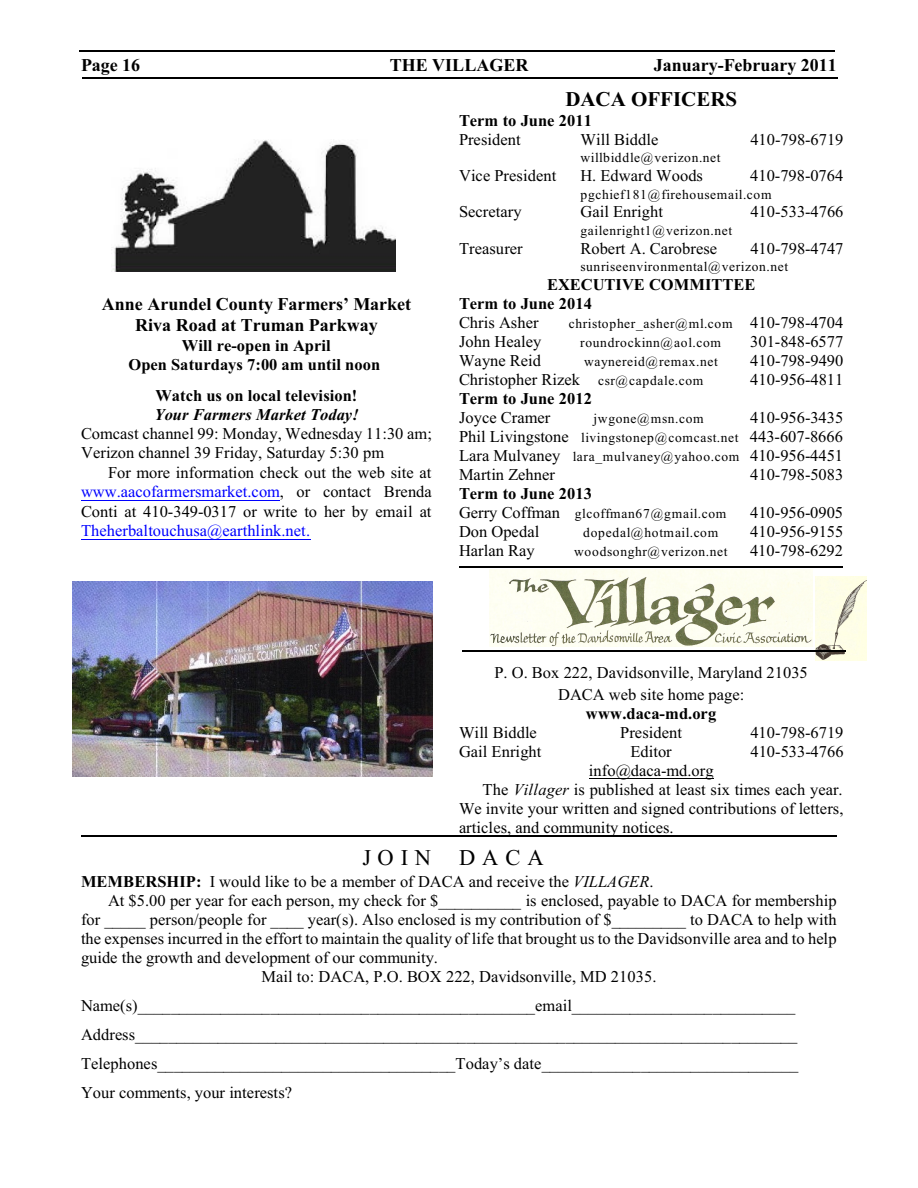
<style>
.page{position:relative;width:918px;height:1188px;background:#fff}
.page>*{position:absolute;margin:0;border:0;box-sizing:border-box;transform-origin:0 0}
.t1{font:22.5px "Times New Roman";letter-spacing:.31em;color:#000}
.t2{font:700 21px "Times New Roman";color:#000}
.t3{font:700 18px/21.3px "Times New Roman";color:#000;text-align:center}
.t4{font:16.5px/18.9px "Times New Roman";color:#000;text-align:justify}
.t5{font:700 16.5px/18.8px "Times New Roman";color:#000}
.t6{font:16.5px "Times New Roman";color:#00f}
.t7{font:italic 700 16.5px "Times New Roman";color:#000}
.t8{font:13.5px "Times New Roman";letter-spacing:.045em;color:#000}
.s1{color:#000}
.s2{font-weight:400}
.s3{font-size:16.5px}
.s4{font-size:13.5px}
.s5{font-style:italic}
.s6{font-weight:700}
</style>
<div class="page">
<img style="left:489px;top:570px;width:324px;height:76px">
<img style="left:816px;top:577px;width:50px;height:83px">
<hr style="left:81px;top:500px;width:199px;height:1px;background:#00f">
<hr style="left:81px;top:539px;width:229px;height:1px;background:#00f">
<hr style="left:589px;top:778px;width:125px;height:1px;background:#000">
<hr style="left:79px;top:50px;width:756px;height:2px;background:#000">
<hr style="left:82px;top:77px;width:756px;height:1px;background:#000">
<hr style="left:81px;top:835px;width:378px;height:2px;background:#000">
<hr style="left:459px;top:566px;width:383px;height:2px;background:#000">
<hr style="left:462px;top:651px;width:384px;height:1px;background:#000">
<hr style="left:459px;top:835px;width:378px;height:2px;background:#000">
<img style="left:112px;top:140px;width:283px;height:131px">
<img style="left:73px;top:582px;width:359px;height:195px">
<p class="t3" style="left:81px;top:56px;width:61px">Page 16</p>
<p class="t3" style="left:390px;top:56px;width:140px">THE VILLAGER</p>
<p class="t3" style="left:654px;top:56px;width:185px">January-February 2011</p>
<p class="t3" style="left:102px;top:295px;width:311px">Anne Arundel County Farmers’ Market<br>Riva Road at Truman Parkway</p>
<p class="t5" style="left:129px;top:337px;width:253px;line-height:19.5px;text-align:center">Will re-open in April<br>Open Saturdays 7:00 am until noon</p>
<p class="t5" style="left:156px;top:388px;width:203px">Watch us on local television!</p>
<p class="t7" style="left:154px;top:409px;width:206px">Your Farmers Market Today!</p>
<p class="t4" style="left:81px;top:426px;width:352px">Comcast channel 99: Monday, Wednesday 11:30 am;</p>
<p class="t4" style="left:81px;top:445px;width:305px">Verizon channel 39 Friday, Saturday 5:30 pm</p>
<p class="t4" style="left:108px;top:465px;width:325px">For more information check out the web site at</p>
<p class="t6" style="left:81px;top:486px;width:352px">www.aacofarmersmarket.com<span class="s1">, or contact Brenda</span></p>
<p class="t4" style="left:81px;top:503px;width:352px">Conti at 410-349-0317 or write to her by email at</p>
<p class="t6" style="left:81px;top:525px;width:231px">Theherbaltouchusa@earthlink.net.</p>
<p class="t2" style="left:565px;top:92px;width:173px">DACA OFFICERS</p>
<p class="t5" style="left:459px;top:113px;width:134px">Term to June 2011<br><span class="s2">President</span></p>
<p class="t4" style="left:580px;top:131px;width:79px">Will Biddle</p>
<p class="t4" style="left:750px;top:131px;width:95px">410-798-6719</p>
<p class="t8" style="left:580px;top:153px;width:142px">willbiddle@verizon.net</p>
<p class="t4" style="left:459px;top:168px;width:99px">Vice President</p>
<p class="t4" style="left:580px;top:168px;width:124px">H. Edward Woods</p>
<p class="t4" style="left:750px;top:168px;width:95px">410-798-0764</p>
<p class="t8" style="left:580px;top:189px;width:193px">pgchief181@firehousemail.com</p>
<p class="t4" style="left:459px;top:204px;width:64px">Secretary</p>
<p class="t4" style="left:580px;top:204px;width:84px">Gail Enright</p>
<p class="t4" style="left:750px;top:204px;width:95px">410-533-4766</p>
<p class="t8" style="left:580px;top:226px;width:153px">gailenright1@verizon.net</p>
<p class="t4" style="left:459px;top:240px;width:65px">Treasurer</p>
<p class="t4" style="left:581px;top:240px;width:138px">Robert A. Carobrese</p>
<p class="t4" style="left:750px;top:240px;width:95px">410-798-4747</p>
<p class="t8" style="left:580px;top:262px;width:209px">sunriseenvironmental@verizon.net</p>
<p class="t5" style="left:459px;top:277px;width:298px;text-indent:88px">EXECUTIVE COMMITTEE<br>Term to June 2014<br><span class="s2">Chris Asher</span></p>
<p class="t8" style="left:569px;top:318px;width:276px">christopher_asher@ml.com <span class="s3">410-798-4704</span></p>
<p class="t4" style="left:459px;top:333px;width:84px">John Healey</p>
<p class="t8" style="left:580px;top:338px;width:142px">roundrockinn@aol.com</p>
<p class="t4" style="left:750px;top:333px;width:95px">301-848-6577</p>
<p class="t4" style="left:459px;top:352px;width:84px">Wayne Reid</p>
<p class="t8" style="left:584px;top:356px;width:135px">waynereid@remax.net</p>
<p class="t4" style="left:750px;top:352px;width:95px">410-798-9490</p>
<p class="t4" style="left:459px;top:371px;width:246px">Christopher Rizek <span class="s4">csr@capdale.com</span></p>
<p class="t4" style="left:750px;top:371px;width:95px">410-956-4811</p>
<p class="t5" style="left:459px;top:391px;width:134px">Term to June 2012<br><span class="s2">Joyce Cramer</span></p>
<p class="t4" style="left:459px;top:409px;width:386px;text-indent:291px">410-956-3435<br>Phil Livingstone <span class="s4">livingstonep@comcast.net</span> 443-607-8666<br>Lara Mulvaney <span class="s4">lara_mulvaney@yahoo.com</span> 410-956-4451<br>Martin Zehner</p>
<p class="t8" style="left:594px;top:413px;width:112px">jwgone@msn.com</p>
<p class="t4" style="left:750px;top:466px;width:95px">410-798-5083</p>
<p class="t5" style="left:459px;top:486px;width:134px">Term to June 2013</p>
<p class="t8" style="left:459px;top:508px;width:269px"><span class="s3">Gerry Coffman</span> glcoffman67@gmail.com</p>
<p class="t4" style="left:750px;top:504px;width:95px">410-956-0905</p>
<p class="t4" style="left:459px;top:523px;width:82px">Don Opedal</p>
<p class="t8" style="left:583px;top:527px;width:137px">dopedal@hotmail.com</p>
<p class="t4" style="left:750px;top:523px;width:95px">410-956-9155</p>
<p class="t4" style="left:459px;top:542px;width:77px">Harlan Ray</p>
<p class="t8" style="left:574px;top:546px;width:155px">woodsonghr@verizon.net</p>
<p class="t4" style="left:750px;top:542px;width:95px">410-798-6292</p>
<p class="t4" style="left:494px;top:663px;width:315px;line-height:21.8px;text-align:center">P. O. Box 222, Davidsonville, Maryland 21035<br>DACA web site home page:</p>
<p class="t5" style="left:586px;top:706px;width:132px">www.daca-md.org</p>
<p class="t4" style="left:459px;top:724px;width:79px">Will Biddle</p>
<p class="t4" style="left:620px;top:724px;width:63px">President</p>
<p class="t4" style="left:750px;top:724px;width:95px">410-798-6719</p>
<p class="t4" style="left:459px;top:743px;width:84px">Gail Enright</p>
<p class="t4" style="left:631px;top:743px;width:43px">Editor</p>
<p class="t4" style="left:751px;top:743px;width:95px">410-533-4766</p>
<p class="t4" style="left:589px;top:762px;width:126px">info@daca-md.org</p>
<p class="t4" style="left:482px;top:781px;width:362px">The <span class="s5">Villager</span> is published at least six times each year.</p>
<p class="t4" style="left:459px;top:800px;width:386px">We invite your written and signed contributions of letters,</p>
<p class="t4" style="left:459px;top:819px;width:216px">articles, and community notices.</p>
<p class="t1" style="left:459px;top:849px;width:86px">DACA</p>
<p class="t4" style="left:81px;top:873px;width:574px"><span class="s6">MEMBERSHIP:</span> I would like to be a member of DACA and receive the <span class="s5">VILLAGER</span>.</p>
<p class="t4" style="left:108px;top:892px;width:730px">At $5.00 per year for each person, my check for $__________ is enclosed, payable to DACA for membership</p>
<p class="t4" style="left:81px;top:911px;width:757px">for _____ person/people for ____ year(s). Also enclosed is my contribution of $_________ to DACA to help with</p>
<p class="t4" style="left:81px;top:930px;width:757px">the expenses incurred in the effort to maintain the quality of life that brought us to the Davidsonville area and to help</p>
<p class="t4" style="left:81px;top:949px;width:359px">guide the growth and development of our community.</p>
<p class="t4" style="left:261px;top:968px;width:397px">Mail to: DACA, P.O. BOX 222, Davidsonville, MD 21035.</p>
<p class="t4" style="left:81px;top:992px;width:719px;line-height:29.1px;text-align:left">Name(s)________________________________________________email___________________________ Address________________________________________________________________________________ Telephones____________________________________Today’s date_______________________________ Your comments, your interests?</p>
<p class="t1" style="left:362px;top:849px;width:70px">JOIN</p>
</div>
